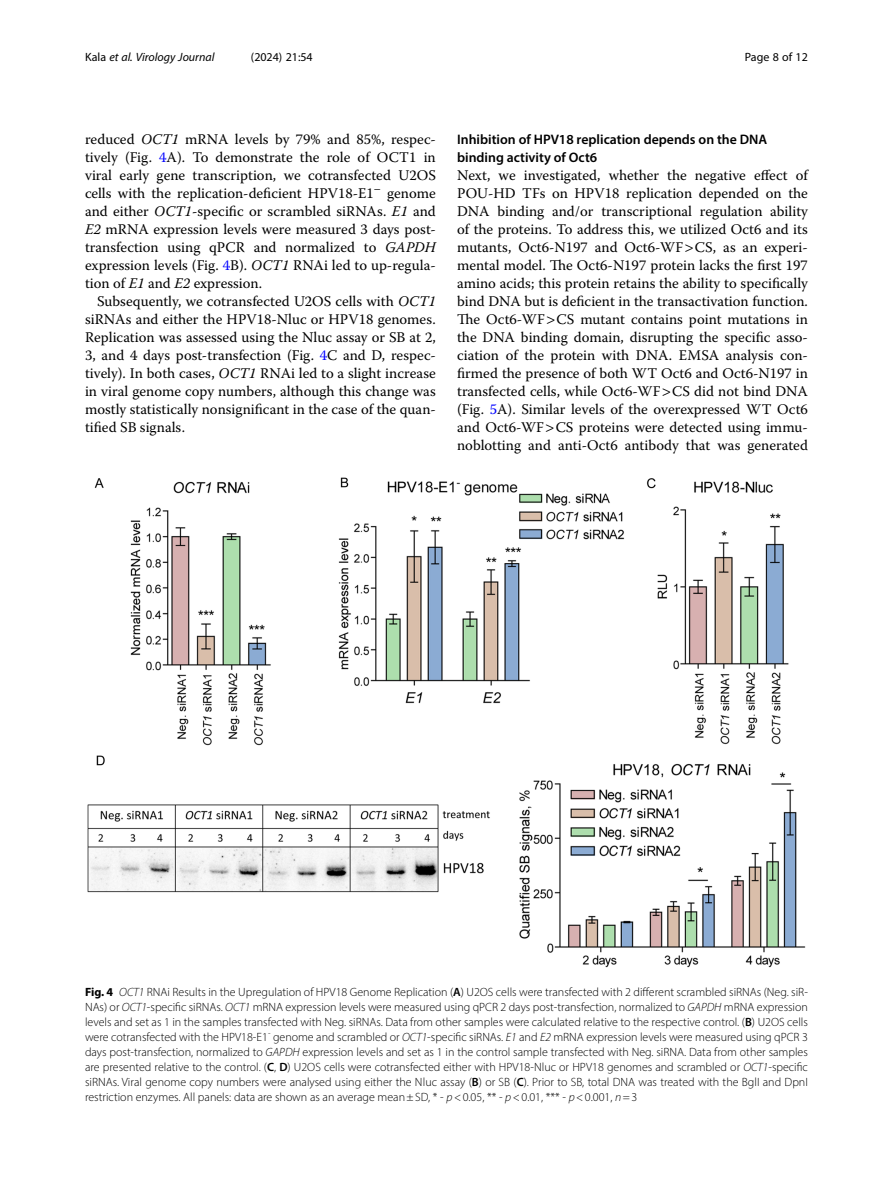
<style>
.page{position:relative;width:893px;height:1191px;background:#fff}
.page>*{position:absolute;margin:0;border:0;box-sizing:border-box;transform-origin:0 0}
.Body_Text{font:14.7px/18px "Warnock Pro";color:#000;text-align:justify}
.Body_Text_Indent{font:14.7px/18px "Warnock Pro";color:#000;text-align:justify}
.Head_2{font:600 13.8px/18px "Myriad Pro";color:#000}
.Figure_Caption{font:300 12px/15px "Myriad Pro";color:#000;text-align:justify}
.t1{font:italic 12px "Myriad Pro";color:#000}
.t2{font:12px "Myriad Pro";color:#000}
.s1{font-style:normal}
.s2{font-style:italic}
.s3{color:#00f}
.s4{font-weight:700}
.s5{font-weight:600}
</style>
<div class="page">
<img style="left:87px;top:477px;width:719px;height:491px">
<p class="t1" style="left:85px;top:50px;width:131px"><span class="s1">Kala</span> et al. Virology Journal</p>
<p class="t2" style="left:251px;top:50px;width:63px">(2024) 21:54</p>
<p class="t2" style="left:745px;top:50px;width:65px">Page 8 of 12</p>
<p class="Body_Text_Indent" style="left:85px;top:130px;width:352px">reduced <span class="s2">OCT1</span> mRNA levels by 79% and 85%, respec&shy;tively (Fig. <span class="s3">4</span>A). To demonstrate the role of OCT1 in viral early gene transcription, we cotransfected U2OS cells with the replication-deficient HPV18-E1<sup>−</sup> genome and either <span class="s2">OCT1</span>-specific or scrambled siRNAs. <span class="s2">E1</span> and <span class="s2">E2</span> mRNA expression levels were measured 3 days post&shy;transfection using qPCR and normalized to <span class="s2">GAPDH </span>expression levels (Fig. <span class="s3">4</span>B). <span class="s2">OCT1</span> RNAi led to up-regula&shy;tion of <span class="s2">E1</span> and <span class="s2">E2</span> expression.</p>
<p class="Body_Text_Indent" style="left:85px;top:292px;width:352px;text-indent:12px">Subsequently, we cotransfected U2OS cells with <span class="s2">OCT1 </span>siRNAs and either the HPV18-Nluc or HPV18 genomes.<br>Replication was assessed using the Nluc assay or SB at 2, 3, and 4 days post-transfection (Fig. <span class="s3">4</span>C and D, respec&shy;tively). In both cases, <span class="s2">OCT1</span> RNAi led to a slight increase in viral genome copy numbers, although this change was mostly statistically nonsignificant in the case of the quan&shy;tified SB signals.</p>
<p class="Head_2" style="left:457px;top:130px;width:312px">Inhibition of HPV18 replication depends on the DNA binding activity of Oct6</p>
<p class="Body_Text" style="left:457px;top:166px;width:352px">Next, we investigated, whether the negative effect of POU-HD TFs on HPV18 replication depended on the DNA binding and/or transcriptional regulation ability of the proteins. To address this, we utilized Oct6 and its mutants, Oct6-N197 and Oct6-WF CS, as an experi&shy;mental model. The Oct6-N197 protein lacks the first 197 amino acids; this protein retains the ability to specifically bind DNA but is deficient in the transactivation function.<br>The Oct6-WF CS mutant contains point mutations in the DNA binding domain, disrupting the specific asso&shy;ciation of the protein with DNA. EMSA analysis con&shy;firmed the presence of both WT Oct6 and Oct6-N197 in transfected cells, while Oct6-WF CS did not bind DNA (Fig. <span class="s3">5</span>A). Similar levels of the overexpressed WT Oct6 and Oct6-WF CS proteins were detected using immu&shy;noblotting and anti-Oct6 antibody that was generated</p>
<p class="Figure_Caption" style="left:85px;top:984px;width:724px"><span class="s4">Fig. 4</span> <span class="s2">OCT1</span> RNAi Results in the Upregulation of HPV18 Genome Replication (<span class="s5">A</span>) U2OS cells were transfected with 2 different scrambled siRNAs (Neg. siR-NAs) or <span class="s2">OCT1</span>-specific siRNAs. <span class="s2">OCT1</span> mRNA expression levels were measured using qPCR 2 days post-transfection, normalized to <span class="s2">GAPDH</span> mRNA expression levels and set as 1 in the samples transfected with Neg. siRNAs. Data from other samples were calculated relative to the respective control. (<span class="s5">B</span>) U2OS cells were cotransfected with the HPV18-E1<sup>-</sup> genome and scrambled or <span class="s2">OCT1</span>-specific siRNAs. <span class="s2">E1</span> and <span class="s2">E2</span> mRNA expression levels were measured using qPCR 3 days post-transfection, normalized to <span class="s2">GAPDH</span> expression levels and set as 1 in the control sample transfected with Neg. siRNA. Data from other samples are presented relative to the control. (<span class="s5">C</span>, <span class="s5">D</span>) U2OS cells were cotransfected either with HPV18-Nluc or HPV18 genomes and scrambled or <span class="s2">OCT1</span>-specific siRNAs. Viral genome copy numbers were analysed using either the Nluc assay (<span class="s5">B</span>) or SB (<span class="s5">C</span>). Prior to SB, total DNA was treated with the BglI and DpnI restriction enzymes. All panels: data are shown as an average mean±SD, * - <span class="s2">p</span>&lt;0.05, ** - <span class="s2">p</span>&lt;0.01, *** - <span class="s2">p</span>&lt;0.001, <span class="s2">n</span>=3</p>
</div>
